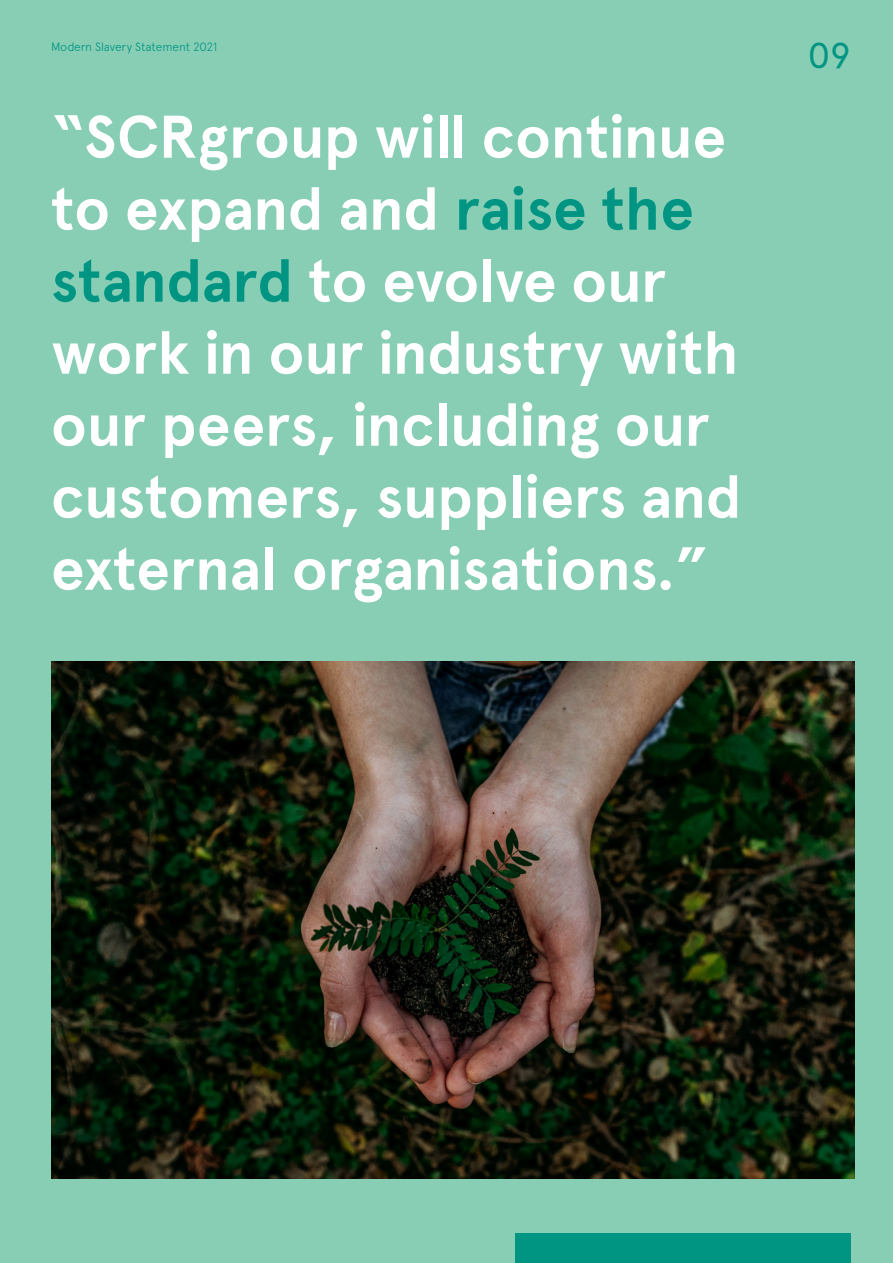
<style>
.page{position:relative;width:893px;height:1263px;background:#87ceb5}
.page>*{position:absolute;margin:0;border:0;box-sizing:border-box;transform-origin:0 0}
.t1{font:700 60px/72px "Apercu";letter-spacing:-.005em;color:#fff}
.t2{font:36px "Apercu";color:#009583}
.t3{font:300 12px "Apercu";letter-spacing:-.01em;color:#009583}
.s1{color:#009583}
</style>
<div class="page">
<div style="left:515px;top:1233px;width:335px;height:30px;background:#009583"></div>
<img style="left:51px;top:661px;width:804px;height:517px">
<p class="t3" style="left:51px;top:40px;width:168px">Modern Slavery Statement 2021</p>
<p class="t1" style="left:51px;top:101px;width:692px">“SCRgroup will continue to expand and <span class="s1">raise the standard</span> to evolve our work in our industry with our peers, including our customers, suppliers and external organisations.”</p>
<p class="t2" style="left:808px;top:34px;width:44px">09</p>
</div>
